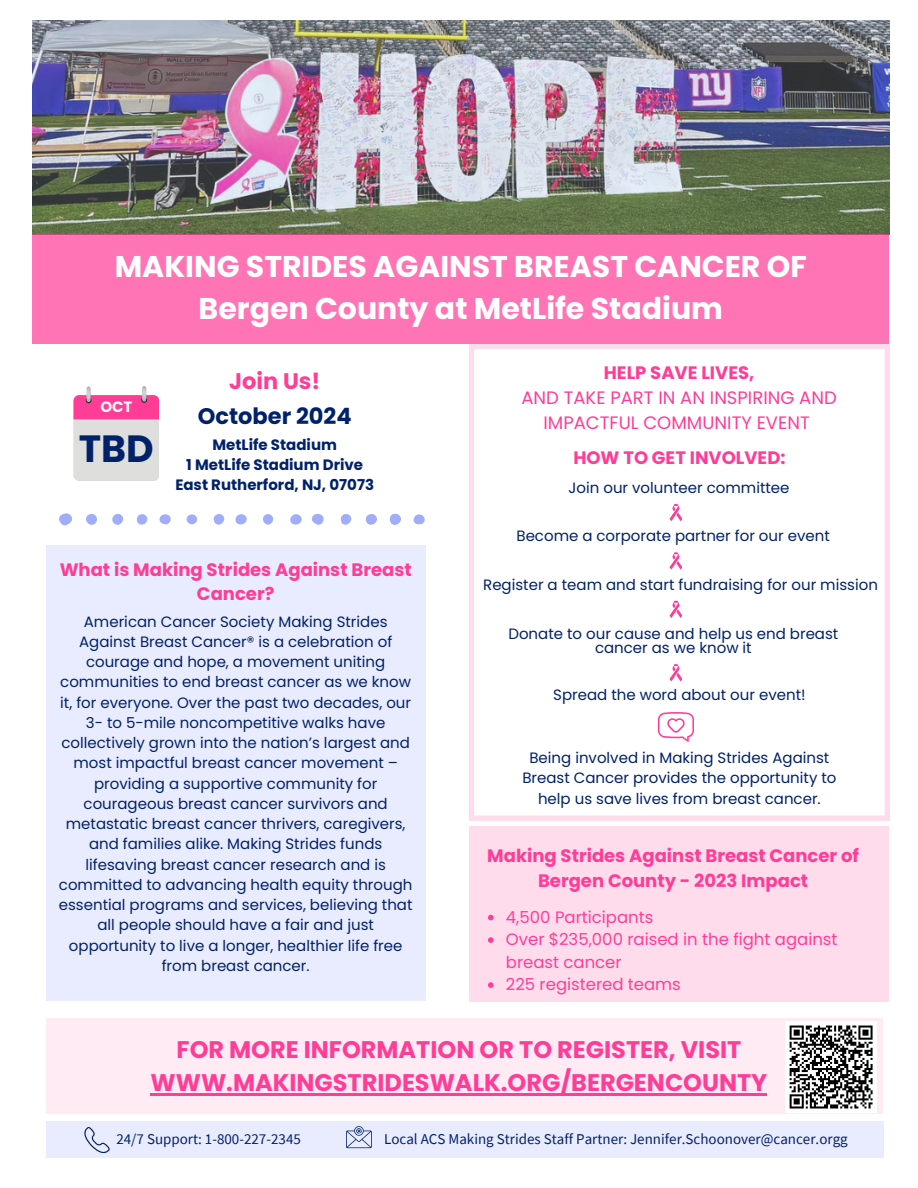
<style>
.page{position:relative;width:918px;height:1188px;background:#fff}
.page>*{position:absolute;margin:0;border:0;box-sizing:border-box;transform-origin:0 0}
.t1{font:700 37.95px "Poppins";color:#012169}
.t2{font:700 30px/41.7px "Poppins";color:#fff;text-align:center}
.t3{font:700 24px/32.7px "Poppins";color:#ff3c96;text-align:center}
.t4{font:700 22.5px "Poppins";color:#012169}
.t5{font:700 22.5px "Poppins";color:#ff3c96}
.t6{font:700 18px/24.8px "Poppins";color:#ff3c96;text-align:center}
.t7{font:18px/24.8px "Poppins";color:#ff3c96;text-align:center}
.t8{font:16.5px/22.5px "Poppins";color:#ff3c96}
.t9{font:15px/20.2px "Poppins";color:#012169;text-align:center}
.t10{font:15px "Source Sans Pro";color:#012169}
.t11{font:700 15px "Poppins";color:#012169}
.t12{font:700 15px "Poppins";color:#fafafa}
.s1{font-weight:700}
</style>
<div class="page">
<div style="left:470px;top:827px;width:419px;height:175px;background:#ffdcec"></div>
<div style="left:47px;top:545px;width:379px;height:456px;background:#e9ecfe"></div>
<div style="left:47px;top:1019px;width:836px;height:95px;background:#ffebf4"></div>
<div style="left:47px;top:1121px;width:837px;height:37px;background:#e9ecfe"></div>
<svg style="left:84px;top:1127px;width:26px;height:26px"></svg>
<svg style="left:346px;top:1126px;width:26px;height:22px"></svg>
<svg style="left:470px;top:345px;width:419px;height:475px"></svg>
<svg style="left:670px;top:504px;width:12px;height:17px"></svg>
<svg style="left:670px;top:552px;width:12px;height:18px"></svg>
<svg style="left:670px;top:600px;width:12px;height:18px"></svg>
<svg style="left:658px;top:712px;width:36px;height:30px"></svg>
<svg style="left:59px;top:513px;width:13px;height:12px"></svg>
<svg style="left:312px;top:514px;width:12px;height:11px"></svg>
<div style="left:390px;top:514px;width:11px;height:11px;background:#a0adfb;border-radius:50%"></div>
<div style="left:366px;top:514px;width:11px;height:11px;background:#a0adfb;border-radius:50%"></div>
<div style="left:86px;top:514px;width:11px;height:11px;background:#a0adfb;border-radius:50%"></div>
<svg style="left:290px;top:514px;width:12px;height:11px"></svg>
<svg style="left:112px;top:514px;width:11px;height:11px"></svg>
<svg style="left:235px;top:514px;width:12px;height:11px"></svg>
<svg style="left:159px;top:514px;width:12px;height:11px"></svg>
<svg style="left:341px;top:514px;width:10px;height:11px"></svg>
<svg style="left:413px;top:514px;width:12px;height:11px"></svg>
<div style="left:214px;top:514px;width:10px;height:11px;background:#a0adfb;border-radius:50%"></div>
<svg style="left:137px;top:514px;width:10px;height:11px"></svg>
<svg style="left:263px;top:514px;width:10px;height:11px"></svg>
<svg style="left:187px;top:514px;width:10px;height:10px"></svg>
<img style="left:32px;top:21px;width:858px;height:214px">
<div style="left:32px;top:235px;width:857px;height:109px;background:#ff74b4"></div>
<hr style="left:151px;top:1093px;width:616px;height:2px;background:#ff3c96">
<svg style="left:488px;top:915px;width:6px;height:5px"></svg>
<svg style="left:488px;top:937px;width:6px;height:6px"></svg>
<svg style="left:488px;top:982px;width:6px;height:6px"></svg>
<img style="left:87px;top:387px;width:4px;height:15px;border-radius:2px">
<svg style="left:73px;top:395px;width:86px;height:86px;background:#e6b2c8"></svg>
<img style="left:142px;top:386px;width:4px;height:16px;border-radius:2px">
<svg style="left:670px;top:664px;width:12px;height:17px"></svg>
<div style="left:786px;top:1021px;width:91px;height:92px;background:#fff"></div>
<svg style="left:789px;top:1025px;width:84px;height:84px"></svg>
<h2 class="t2" style="left:115px;top:246px;width:694px">MAKING STRIDES AGAINST BREAST CANCER OF<br>Bergen County at MetLife Stadium</h2>
<p class="t5" style="left:229px;top:366px;width:93px">Join Us!</p>
<p class="t7" style="left:521px;top:360px;width:317px"><span class="s1">HELP SAVE LIVES,<br></span>AND TAKE PART IN AN INSPIRING AND<br>IMPACTFUL COMMUNITY EVENT</p>
<h6 class="t12" style="left:100px;top:397px;width:34px">OCT</h6>
<h5 class="t1" style="left:79px;top:422px;width:76px">TBD</h5>
<p class="t11" style="left:212px;top:434px;width:126px">MetLife Stadium</p>
<p class="t4" style="left:198px;top:400px;width:155px">October 2024</p>
<p class="t6" style="left:573px;top:445px;width:214px">HOW TO GET INVOLVED:</p>
<p class="t11" style="left:186px;top:454px;width:178px">1 MetLife Stadium Drive</p>
<p class="t11" style="left:175px;top:474px;width:200px">East Rutherford, NJ, 07073</p>
<p class="t9" style="left:569px;top:478px;width:222px">Join our volunteer committee</p>
<h1 class="t6" style="left:60px;top:557px;width:354px">What is Making Strides Against Breast<br>Cancer?</h1>
<p class="t9" style="left:59px;top:611px;width:355px">American Cancer Society Making Strides Against Breast Cancer® is a celebration of courage and hope, a movement uniting communities to end breast cancer as we know it, for everyone. Over the past two decades, our 3- to 5-mile noncompetitive walks have collectively grown into the nation’s largest and most impactful breast cancer movement – providing a supportive community for courageous breast cancer survivors and metastatic breast cancer thrivers, caregivers, and families alike. Making Strides funds lifesaving breast cancer research and is committed to advancing health equity through essential programs and services, believing that all people should have a fair and just opportunity to live a longer, healthier life free from breast cancer.</p>
<p class="t9" style="left:516px;top:526px;width:315px">Become a corporate partner for our event</p>
<p class="t9" style="left:483px;top:574px;width:396px">Register a team and start fundraising for our mission</p>
<h4 class="t9" style="left:508px;top:626px;width:331px;line-height:14.7px">Donate to our cause and help us end breast cancer as we know it</h4>
<p class="t9" style="left:553px;top:684px;width:254px">Spread the word about our event!</p>
<p class="t9" style="left:522px;top:748px;width:316px">Being involved in Making Strides Against<br>Breast Cancer provides the opportunity to help us save lives from breast cancer.</p>
<p class="t6" style="left:487px;top:843px;width:373px">Making Strides Against Breast Cancer of<br>Bergen County - 2023 Impact</p>
<p class="t8" style="left:506px;top:906px;width:149px">4,500 Participants</p>
<p class="t8" style="left:506px;top:928px;width:333px">Over $235,000 raised in the fight against breast cancer</p>
<p class="t8" style="left:506px;top:973px;width:177px">225 registered teams</p>
<h4 class="t3" style="left:151px;top:1033px;width:618px">FOR MORE INFORMATION OR TO REGISTER, VISIT<br>WWW.MAKINGSTRIDESWALK.ORG/BERGENCOUNTY</h4>
<p class="t10" style="left:116px;top:1129px;width:186px">24/7 Support: 1-800-227-2345</p>
<p class="t10" style="left:384px;top:1129px;width:465px">Local ACS Making Strides Staff Partner: Jennifer.Schoonover@cancer.orgg</p>
</div>
